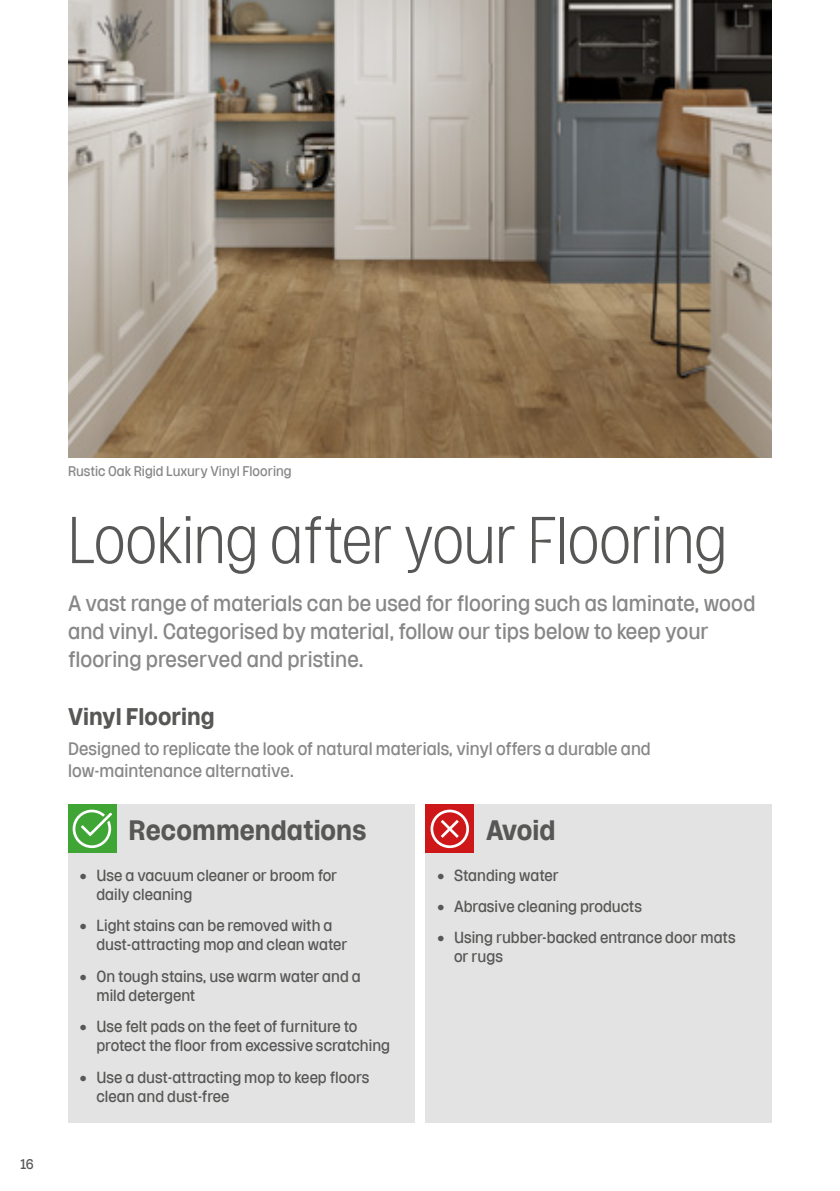
<style>
.page{position:relative;width:840px;height:1191px;background:#fff}
.page>*{position:absolute;margin:0;border:0;box-sizing:border-box;transform-origin:0 0}
.t1{font:300 66px "Rooster 2022";color:#575756;scale:.94 1}
.t2{font:700 28px "Rooster 2022";color:#575756}
.t3{font:700 24px "Rooster 2022";color:#575756}
.t4{font:22px/28px "Rooster 2022";color:#878787}
.t5{font:18px/22px "Rooster 2022";color:#878787}
.t6{font:16px/19.2px "Rooster 2022";color:#575756}
.t7{font:14px "Rooster 2022";color:#878787}
.t8{font:14px "Rooster 2022";color:#575756}
</style>
<div class="page">
<div style="left:68px;top:804px;width:346px;height:318px;background:#e3e3e3"></div>
<div style="left:425px;top:804px;width:346px;height:318px;background:#e3e3e3"></div>
<div style="left:68px;top:804px;width:48px;height:49px;background:#3fa535"></div>
<svg style="left:73px;top:809px;width:39px;height:39px"></svg>
<div style="left:425px;top:804px;width:48px;height:49px;background:#cd1719"></div>
<svg style="left:430px;top:809px;width:39px;height:39px"></svg>
<img style="left:68px;top:0;width:703px;height:457px">
<p class="t8" style="left:21px;top:1156px;width:15px">16</p>
<p class="t7" style="left:68px;top:464px;width:225px">Rustic Oak Rigid Luxury Vinyl Flooring</p>
<h1 class="t1" style="left:68px;top:505px;width:702px">Looking after your Flooring</h1>
<h3 class="t4" style="left:68px;top:589px;width:688px">A vast range of materials can be used for flooring such as laminate, wood and vinyl. Categorised by material, follow our tips below to keep your flooring preserved and pristine.</h3>
<h3 class="t3" style="left:68px;top:703px;width:148px">Vinyl Flooring</h3>
<p class="t5" style="left:68px;top:737px;width:584px">Designed to replicate the look of natural materials, vinyl offers a durable and low-maintenance alternative.</p>
<h2 class="t2" style="left:128px;top:815px;width:239px">Recommendations</h2>
<p class="t6" style="left:96px;top:865px;width:242px;text-indent:-17px">• Use a vacuum cleaner or broom for daily cleaning</p>
<p class="t6" style="left:96px;top:916px;width:252px;text-indent:-17px">• Light stains can be removed with a dust-attracting mop and clean water</p>
<p class="t6" style="left:96px;top:966px;width:266px;text-indent:-17px">• On tough stains, use warm water and a mild detergent</p>
<p class="t6" style="left:96px;top:1016px;width:295px;text-indent:-17px">• Use felt pads on the feet of furniture to protect the floor from excessive scratching</p>
<p class="t6" style="left:96px;top:1067px;width:274px;text-indent:-17px">• Use a dust-attracting mop to keep floors clean and dust-free</p>
<h2 class="t2" style="left:485px;top:815px;width:71px">Avoid</h2>
<p class="t6" style="left:437px;top:865px;width:123px">• Standing water</p>
<p class="t6" style="left:437px;top:896px;width:206px">• Abrasive cleaning products</p>
<p class="t6" style="left:454px;top:928px;width:283px;text-indent:-17px">• Using rubber-backed entrance door mats or rugs</p>
</div>
